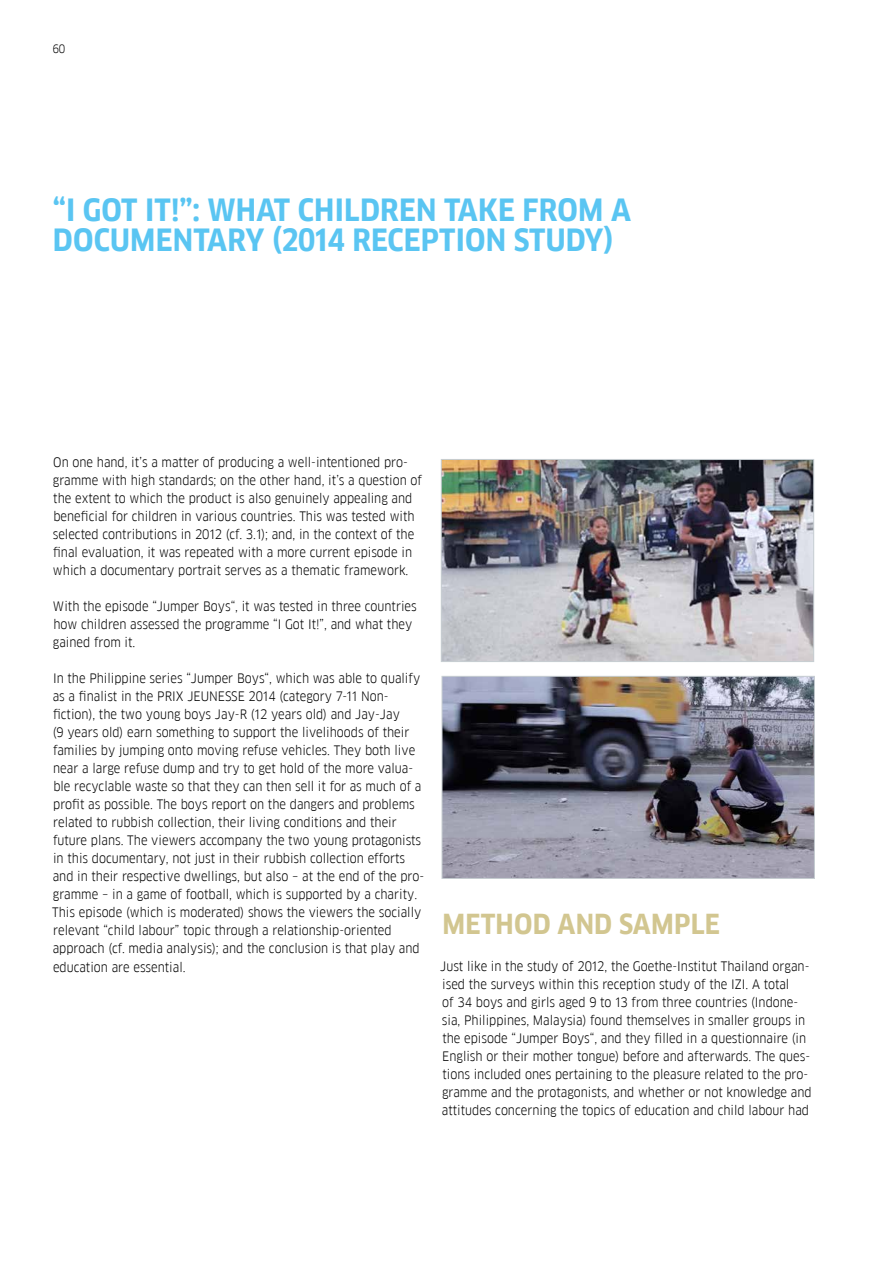
<style>
.page{position:relative;width:893px;height:1263px;background:#fff}
.page>*{position:absolute;margin:0;border:0;box-sizing:border-box;transform-origin:0 0}
.t1{font:700 30px/30px "Goethe FF Clan";letter-spacing:.01em;color:#5ac5f2}
.t2{font:700 27px "Goethe FF Clan";letter-spacing:.01em;color:#d2c690}
.t3{font:12.75px/18px "Goethe FF Clan";color:#000}
.t4{font:11.25px "Goethe FF Clan";color:#000}
</style>
<div class="page">
<img style="left:443px;top:461px;width:369px;height:199px">
<div style="left:441px;top:459px;width:373px;height:203px;border:1px solid #c7ced2"></div>
<img style="left:444px;top:678px;width:369px;height:199px">
<div style="left:442px;top:676px;width:373px;height:203px;border:1px solid #c7ced2"></div>
<p class="t4" style="left:53px;top:42px;width:14px">60</p>
<h1 class="t1" style="left:53px;top:195px;width:580px">“I GOT IT!”: WHAT CHILDREN TAKE FROM A<br>DOCUMENTARY (2014 RECEPTION STUDY)</h1>
<p class="t3" style="left:53px;top:454px;width:371px">On one hand, it’s a matter of producing a well-intentioned pro&shy;gramme with high standards; on the other hand, it’s a question of the extent to which the product is also genuinely appealing and beneficial for children in various countries. This was tested with selected contributions in 2012 (cf. 3.1); and, in the context of the final evaluation, it was repeated with a more current episode in which a documentary portrait serves as a thematic framework.</p>
<p class="t3" style="left:53px;top:598px;width:365px">With the episode “Jumper Boys“, it was tested in three countries how children assessed the programme “I Got It!”, and what they gained from it.</p>
<p class="t3" style="left:52px;top:670px;width:374px">In the Philippine series “Jumper Boys“, which was able to qualify as a finalist in the PRIX JEUNESSE 2014 (category 7-11 Non&shy;fiction), the two young boys Jay-R (12 years old) and Jay-Jay<br>(9 years old) earn something to support the livelihoods of their families by jumping onto moving refuse vehicles. They both live near a large refuse dump and try to get hold of the more valua&shy;ble recyclable waste so that they can then sell it for as much of a profit as possible. The boys report on the dangers and problems related to rubbish collection, their living conditions and their future plans. The viewers accompany the two young protagonists in this documentary, not just in their rubbish collection efforts and in their respective dwellings, but also – at the end of the pro&shy;gramme – in a game of football, which is supported by a charity.<br>This episode (which is moderated) shows the viewers the socially relevant “child labour” topic through a relationship-oriented approach (cf. media analysis); and the conclusion is that play and education are essential.</p>
<h2 class="t2" style="left:442px;top:908px;width:279px">METHOD AND SAMPLE</h2>
<p class="t3" style="left:440px;top:958px;width:373px">Just like in the study of 2012, the Goethe-Institut Thailand organ&shy;ised the surveys within this reception study of the IZI. A total<br>of 34 boys and girls aged 9 to 13 from three countries (Indone&shy;sia, Philippines, Malaysia) found themselves in smaller groups in the episode “Jumper Boys“, and they filled in a questionnaire (in English or their mother tongue) before and afterwards. The ques&shy;tions included ones pertaining to the pleasure related to the pro&shy;gramme and the protagonists, and whether or not knowledge and attitudes concerning the topics of education and child labour had</p>
</div>
